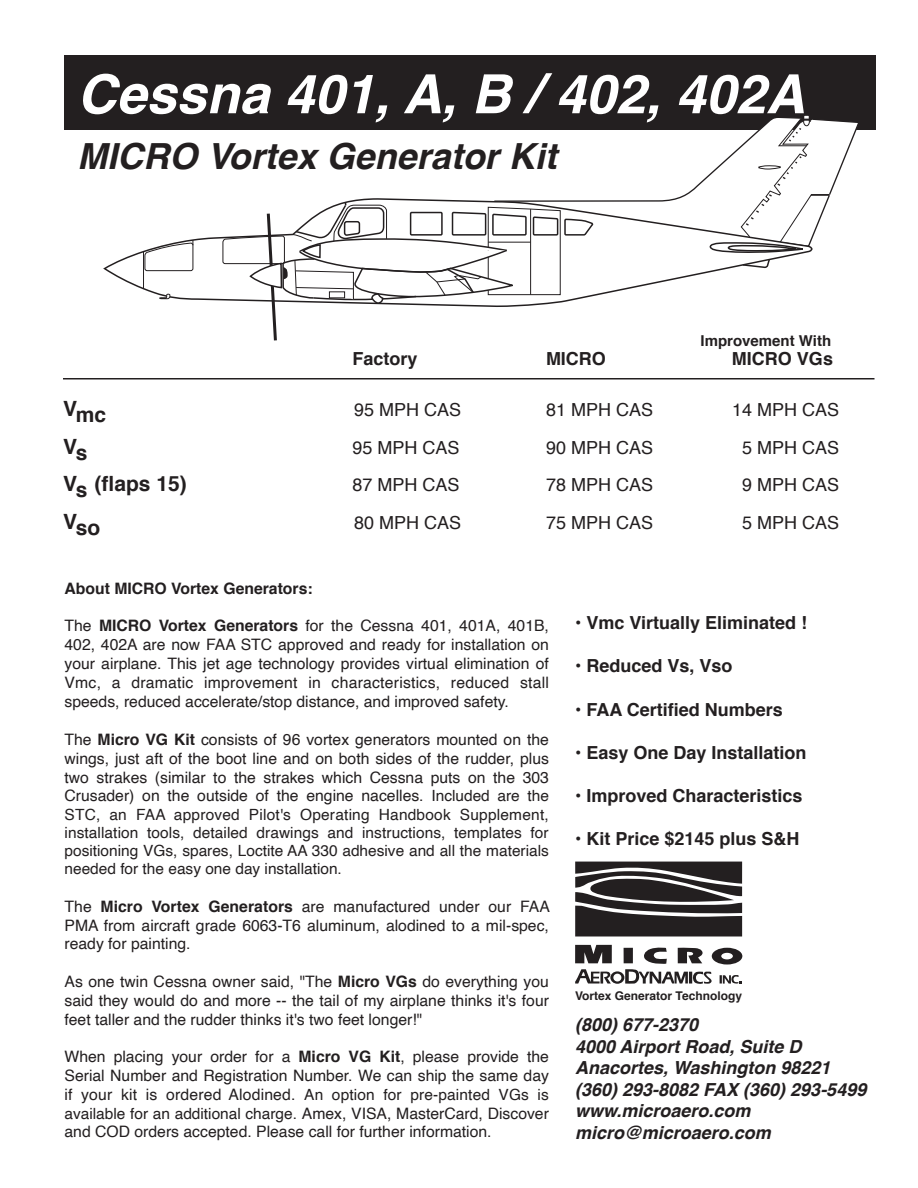
<style>
.page{position:relative;width:918px;height:1188px;background:#fff}
.page>*{position:absolute;margin:0;border:0;box-sizing:border-box;transform-origin:0 0}
.t1{font:italic 700 54px "Helvetica";color:#fff}
.t2{font:italic 700 36px "Helvetica";color:#231f20}
.t3{font:700 21px "Helvetica";color:#231f20}
.t4{font:700 18px "Helvetica";color:#231f20}
.t5{font:italic 700 18px/21.6px "Helvetica";color:#231f20}
.t6{font:18px "Helvetica";color:#231f20}
.t7{font:15.75px/18.9px "Helvetica";color:#231f20;text-align:justify}
.t8{font:700 15.75px "Helvetica";color:#231f20}
.t9{font:15.45px/18.1px "Helvetica";color:#231f20;text-align:justify}
.t10{font:700 15px "Helvetica";color:#231f20}
.t11{font:700 12px "Helvetica";color:#231f20}
.s1{font-weight:700}
.s2{font-size:15.45px}
.s3{font-size:15.75px}
</style>
<div class="page">
<div style="left:64px;top:55px;width:812px;height:75px;background:#231f20"></div>
<hr style="left:63px;top:378px;width:811px;height:2px;background:#231f20">
<svg style="left:575px;top:862px;width:167px;height:75px"></svg>
<svg style="left:610px;top:971px;width:14px;height:13px"></svg>
<div style="left:613px;top:974px;width:8px;height:8px;background:#fff;border-radius:50%"></div>
<svg style="left:575px;top:969px;width:36px;height:15px"></svg>
<svg style="left:575px;top:945px;width:37px;height:18px"></svg>
<div style="left:624px;top:948px;width:9px;height:15px;background:#231f20"></div>
<svg style="left:625px;top:947px;width:88px;height:37px"></svg>
<div style="left:712px;top:948px;width:30px;height:17px;background:#231f20;border-radius:50%"></div>
<div style="left:721px;top:953px;width:12px;height:6px;background:#fff;border-radius:50%"></div>
<svg style="left:720px;top:975px;width:22px;height:9px"></svg>
<svg style="left:103px;top:237px;width:119px;height:64px"></svg>
<hr style="left:143px;top:252px;width:1px;height:37px;background:#231f20">
<svg style="left:144px;top:240px;width:50px;height:31px"></svg>
<svg style="left:159px;top:293px;width:12px;height:6px"></svg>
<svg style="left:222px;top:115px;width:636px;height:226px"></svg>
<h1 class="t1" style="left:77px;top:50px;width:729px">Cessna 401, A, B / 402, 402A</h1>
<h2 class="t2" style="left:77px;top:126px;width:481px">MICRO Vortex Generator Kit</h2>
<p class="t10" style="left:700px;top:328px;width:132px">Improvement With</p>
<p class="t4" style="left:352px;top:344px;width:67px">Factory</p>
<p class="t4" style="left:546px;top:344px;width:61px">MICRO</p>
<p class="t4" style="left:732px;top:344px;width:103px">MICRO VGs</p>
<h3 class="t3" style="left:63px;top:398px;width:45px">Vmc</h3>
<p class="t6" style="left:354px;top:396px;width:109px">95 MPH CAS</p>
<p class="t6" style="left:546px;top:396px;width:109px">81 MPH CAS</p>
<p class="t6" style="left:732px;top:396px;width:109px">14 MPH CAS</p>
<h3 class="t3" style="left:63px;top:432px;width:26px">Vs</h3>
<p class="t6" style="left:352px;top:434px;width:109px">95 MPH CAS</p>
<p class="t6" style="left:546px;top:434px;width:109px">90 MPH CAS</p>
<p class="t6" style="left:742px;top:434px;width:99px">5 MPH CAS</p>
<h3 class="t3" style="left:63px;top:467px;width:125px">V (flaps 15)</h3>
<p class="t6" style="left:352px;top:471px;width:109px">87 MPH CAS</p>
<p class="t6" style="left:546px;top:471px;width:109px">78 MPH CAS</p>
<p class="t6" style="left:742px;top:471px;width:99px">9 MPH CAS</p>
<h3 class="t3" style="left:76px;top:473px;width:13px">s</h3>
<h3 class="t3" style="left:63px;top:510px;width:39px">Vso</h3>
<p class="t6" style="left:354px;top:509px;width:109px">80 MPH CAS</p>
<p class="t6" style="left:546px;top:509px;width:109px">75 MPH CAS</p>
<p class="t6" style="left:742px;top:509px;width:99px">5 MPH CAS</p>
<p class="t8" style="left:64px;top:575px;width:250px">About MICRO Vortex Generators:</p>
<p class="t7" style="left:64px;top:617px;width:486px">The <span class="s1">MICRO Vortex Generators</span> for the Cessna 401, 401A, 401B, 402, 402A are now FAA STC approved and ready for installation on your airplane. This jet age technology provides virtual elimination of Vmc, a dramatic improvement in characteristics, reduced stall speeds, reduced accelerate/stop distance, and improved safety.</p>
<p class="t7" style="left:64px;top:730px;width:486px">The <span class="s1">Micro VG Kit</span> consists of 96 vortex generators mounted on the wings, just aft of the boot line and on both sides of the rudder, plus two strakes (similar to the strakes which Cessna puts on the 303<br>Crusader) on the outside of the engine nacelles. <span class="s2">Included are the</span></p>
<p class="t9" style="left:65px;top:806px;width:486px">STC, an FAA approved Pilot's Operating Handbook Supplement, installation tools, detailed drawings and instructions, templates for positioning VGs, spares, Loctite AA 330 adhesive and all the materials needed for the easy one day installation.</p>
<p class="t7" style="left:64px;top:897px;width:487px">The <span class="s1">Micro Vortex Generators</span> are manufactured under our FAA PMA from aircraft grade 6063-T6 aluminum, alodined to a mil-spec, ready for painting.</p>
<p class="t7" style="left:65px;top:973px;width:486px">As one twin Cessna owner said, "The <span class="s1">Micro VGs</span> do everything you said they would do and more -- the tail of my airplane thinks it's four feet taller and the rudder thinks it's two feet longer!"</p>
<p class="t7" style="left:65px;top:1048px;width:486px">When placing your order for a <span class="s1">Micro VG Kit</span>, please provide the Serial Number and Registration Number. We can ship the same day if your kit is ordered Alodined. <span class="s2">An option for pre-painted VGs is</span></p>
<p class="t9" style="left:65px;top:1104px;width:486px">available for an additional charge. <span class="s3">Amex, VISA, MasterCard, Discover</span></p>
<p class="t7" style="left:65px;top:1123px;width:429px">and COD orders accepted. Please call for further information.</p>
<p class="t4" style="left:575px;top:608px;width:234px">• Vmc Virtually Eliminated !</p>
<p class="t4" style="left:575px;top:651px;width:159px">• Reduced Vs, Vso</p>
<p class="t4" style="left:575px;top:695px;width:209px">• FAA Certified Numbers</p>
<p class="t4" style="left:575px;top:738px;width:233px">• Easy One Day Installation</p>
<p class="t4" style="left:575px;top:781px;width:229px">• Improved Characteristics</p>
<p class="t4" style="left:575px;top:824px;width:226px">• Kit Price $2145 plus S&amp;H</p>
<p class="t11" style="left:575px;top:986px;width:168px">Vortex Generator Technology</p>
<p class="t5" style="left:575px;top:1014px;width:293px">(800) 677-2370<br>4000 Airport Road, Suite D<br>Anacortes, Washington 98221 (360) 293-8082 FAX (360) 293-5499 www.microaero.com micro@microaero.com</p>
</div>
